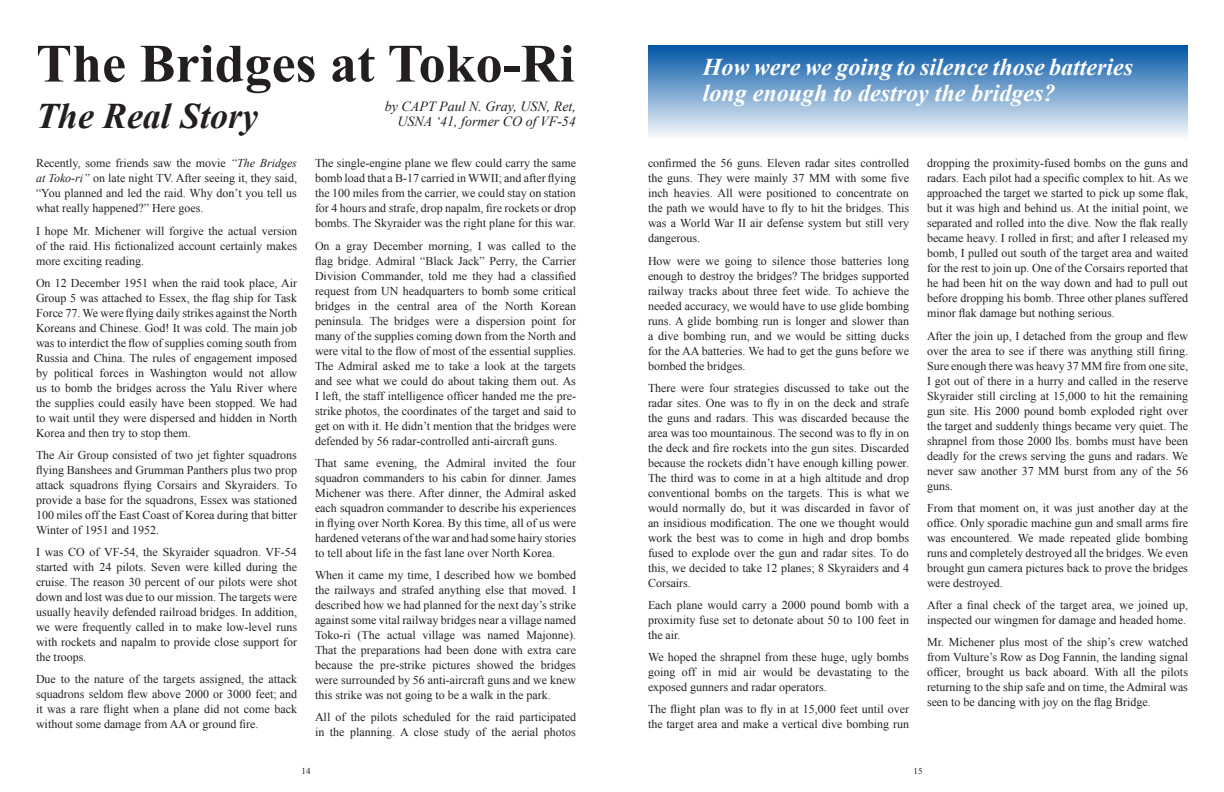
<style>
.page{position:relative;width:1224px;height:792px;background:#fff}
.page>*{position:absolute;margin:0;border:0;box-sizing:border-box;transform-origin:0 0}
.t1{font:700 54px "Times New Roman";color:#231f20}
.t2{font:italic 700 36px "Times New Roman";color:#231f20}
.t3{font:italic 700 24px/26px "Times New Roman";color:#fff}
.t4{font:italic 14px/15px "Times New Roman";color:#231f20;text-align:right}
.t5{font:12px/15px "Times New Roman";color:#231f20;text-align:justify}
.t6{font:9px "Times New Roman";color:#231f20}
.s1{font-style:italic}
</style>
<div class="page">
<div style="left:648px;top:45px;width:540px;height:94px;background:linear-gradient(to bottom,#0054a4,#f8fafc)"></div>
<h1 class="t1" style="left:36px;top:26px;width:540px">The Bridges at Toko-Ri</h1>
<h2 class="t2" style="left:36px;top:91px;width:224px">The Real Story</h2>
<p class="t4" style="left:385px;top:99px;width:193px">by CAPT Paul N. Gray, USN, Ret,<br>USNA ‘41, former CO of VF-54</p>
<p class="t5" style="left:36px;top:156px;width:263px">Recently, some friends saw the movie <span class="s1">“The Bridges at Toko-ri”</span> on late night TV. After seeing it, they said, “You planned and led the raid. Why don’t you tell us what really happened?” Here goes.</p>
<p class="t5" style="left:36px;top:223px;width:263px">I hope Mr. Michener will forgive the actual version of the raid. His fictionalized account certainly makes more exciting reading.</p>
<p class="t5" style="left:36px;top:275px;width:263px">On 12 December 1951 when the raid took place, Air Group 5 was attached to Essex, the flag ship for Task Force 77. We were flying daily strikes against the North Koreans and Chinese. God! It was cold. The main job was to interdict the flow of supplies coming south from Russia and China. The rules of engagement imposed by political forces in Washington would not allow us to bomb the bridges across the Yalu River where the supplies could easily have been stopped. We had to wait until they were dispersed and hidden in North Korea and then try to stop them.</p>
<p class="t5" style="left:36px;top:447px;width:263px">The Air Group consisted of two jet fighter squadrons flying Banshees and Grumman Panthers plus two prop attack squadrons flying Corsairs and Skyraiders. To provide a base for the squadrons, Essex was stationed 100 miles off the East Coast of Korea during that bitter Winter of 1951 and 1952.</p>
<p class="t5" style="left:36px;top:544px;width:263px">I was CO of VF-54, the Skyraider squadron. VF-54 started with 24 pilots. Seven were killed during the cruise. The reason 30 percent of our pilots were shot down and lost was due to our mission. The targets were usually heavily defended railroad bridges. In addition, we were frequently called in to make low-level runs with rockets and napalm to provide close support for the troops.</p>
<p class="t5" style="left:36px;top:672px;width:263px">Due to the nature of the targets assigned, the attack squadrons seldom flew above 2000 or 3000 feet; and it was a rare flight when a plane did not come back without some damage from AA or ground fire.</p>
<p class="t5" style="left:315px;top:156px;width:263px">The single-engine plane we flew could carry the same bomb load that a B-17 carried in WWII; and after flying the 100 miles from the carrier, we could stay on station for 4 hours and strafe, drop napalm, fire rockets or drop bombs. The Skyraider was the right plane for this war.</p>
<p class="t5" style="left:315px;top:238px;width:263px">On a gray December morning, I was called to the flag bridge. Admiral “Black Jack” Perry, the Carrier Division Commander, told me they had a classified request from UN headquarters to bomb some critical bridges in the central area of the North Korean peninsula. The bridges were a dispersion point for many of the supplies coming down from the North and were vital to the flow of most of the essential supplies.<br>The Admiral asked me to take a look at the targets and see what we could do about taking them out. As I left, the staff intelligence officer handed me the pre&shy;strike photos, the coordinates of the target and said to get on with it. He didn’t mention that the bridges were defended by 56 radar-controlled anti-aircraft guns.</p>
<p class="t5" style="left:315px;top:455px;width:263px">That same evening, the Admiral invited the four squadron commanders to his cabin for dinner. James Michener was there. After dinner, the Admiral asked each squadron commander to describe his experiences in flying over North Korea. By this time, all of us were hardened veterans of the war and had some hairy stories to tell about life in the fast lane over North Korea.</p>
<p class="t5" style="left:315px;top:567px;width:263px">When it came my time, I described how we bombed the railways and strafed anything else that moved. I described how we had planned for the next day’s strike against some vital railway bridges near a village named Toko-ri (The actual village was named Majonne).<br>That the preparations had been done with extra care because the pre-strike pictures showed the bridges were surrounded by 56 anti-aircraft guns and we knew this strike was not going to be a walk in the park.</p>
<p class="t5" style="left:315px;top:709px;width:263px">All of the pilots scheduled for the raid participated in the planning. A close study of the aerial photos</p>
<h3 class="t3" style="left:703px;top:53px;width:432px">How were we going to silence those batteries long enough to destroy the bridges?</h3>
<p class="t5" style="left:648px;top:156px;width:263px">confirmed the 56 guns. Eleven radar sites controlled the guns. They were mainly 37 MM with some five inch heavies. All were positioned to concentrate on the path we would have to fly to hit the bridges. This was a World War II air defense system but still very dangerous.</p>
<p class="t5" style="left:648px;top:253px;width:263px">How were we going to silence those batteries long enough to destroy the bridges? The bridges supported railway tracks about three feet wide. To achieve the needed accuracy, we would have to use glide bombing runs. A glide bombing run is longer and slower than a dive bombing run, and we would be sitting ducks for the AA batteries. We had to get the guns before we bombed the bridges.</p>
<p class="t5" style="left:648px;top:380px;width:263px">There were four strategies discussed to take out the radar sites. One was to fly in on the deck and strafe the guns and radars. This was discarded because the area was too mountainous. The second was to fly in on the deck and fire rockets into the gun sites. Discarded because the rockets didn’t have enough killing power.<br>The third was to come in at a high altitude and drop conventional bombs on the targets. This is what we would normally do, but it was discarded in favor of an insidious modification. The one we thought would work the best was to come in high and drop bombs fused to explode over the gun and radar sites. To do this, we decided to take 12 planes; 8 Skyraiders and 4<br>Corsairs.</p>
<p class="t5" style="left:648px;top:597px;width:263px">Each plane would carry a 2000 pound bomb with a proximity fuse set to detonate about 50 to 100 feet in the air.</p>
<p class="t5" style="left:648px;top:649px;width:263px">We hoped the shrapnel from these huge, ugly bombs going off in mid air would be devastating to the exposed gunners and radar operators.</p>
<p class="t5" style="left:648px;top:702px;width:263px">The flight plan was to fly in at 15,000 feet until over the target area and make a vertical dive bombing run</p>
<p class="t5" style="left:927px;top:156px;width:263px">dropping the proximity-fused bombs on the guns and radars. Each pilot had a specific complex to hit. As we approached the target we started to pick up some flak, but it was high and behind us. At the initial point, we separated and rolled into the dive. Now the flak really became heavy. I rolled in first; and after I released my bomb, I pulled out south of the target area and waited for the rest to join up. One of the Corsairs reported that he had been hit on the way down and had to pull out before dropping his bomb. Three other planes suffered minor flak damage but nothing serious.</p>
<p class="t5" style="left:927px;top:328px;width:263px">After the join up, I detached from the group and flew over the area to see if there was anything still firing.<br>Sure enough there was heavy 37 MM fire from one site, I got out of there in a hurry and called in the reserve Skyraider still circling at 15,000 to hit the remaining gun site. His 2000 pound bomb exploded right over the target and suddenly things became very quiet. The shrapnel from those 2000 lbs. bombs must have been deadly for the crews serving the guns and radars. We never saw another 37 MM burst from any of the 56 guns.</p>
<p class="t5" style="left:927px;top:500px;width:263px">From that moment on, it was just another day at the office. Only sporadic machine gun and small arms fire was encountered. We made repeated glide bombing runs and completely destroyed all the bridges. We even brought gun camera pictures back to prove the bridges were destroyed.</p>
<p class="t5" style="left:927px;top:597px;width:262px">After a final check of the target area, we joined up, inspected our wingmen for damage and headed home.</p>
<p class="t5" style="left:927px;top:634px;width:263px">Mr. Michener plus most of the ship’s crew watched from Vulture’s Row as Dog Fannin, the landing signal officer, brought us back aboard. With all the pilots returning to the ship safe and on time, the Admiral was seen to be dancing with joy on the flag Bridge.</p>
<p class="t6" style="left:302px;top:765px;width:10px">14</p>
<p class="t6" style="left:914px;top:765px;width:10px">15</p>
</div>
